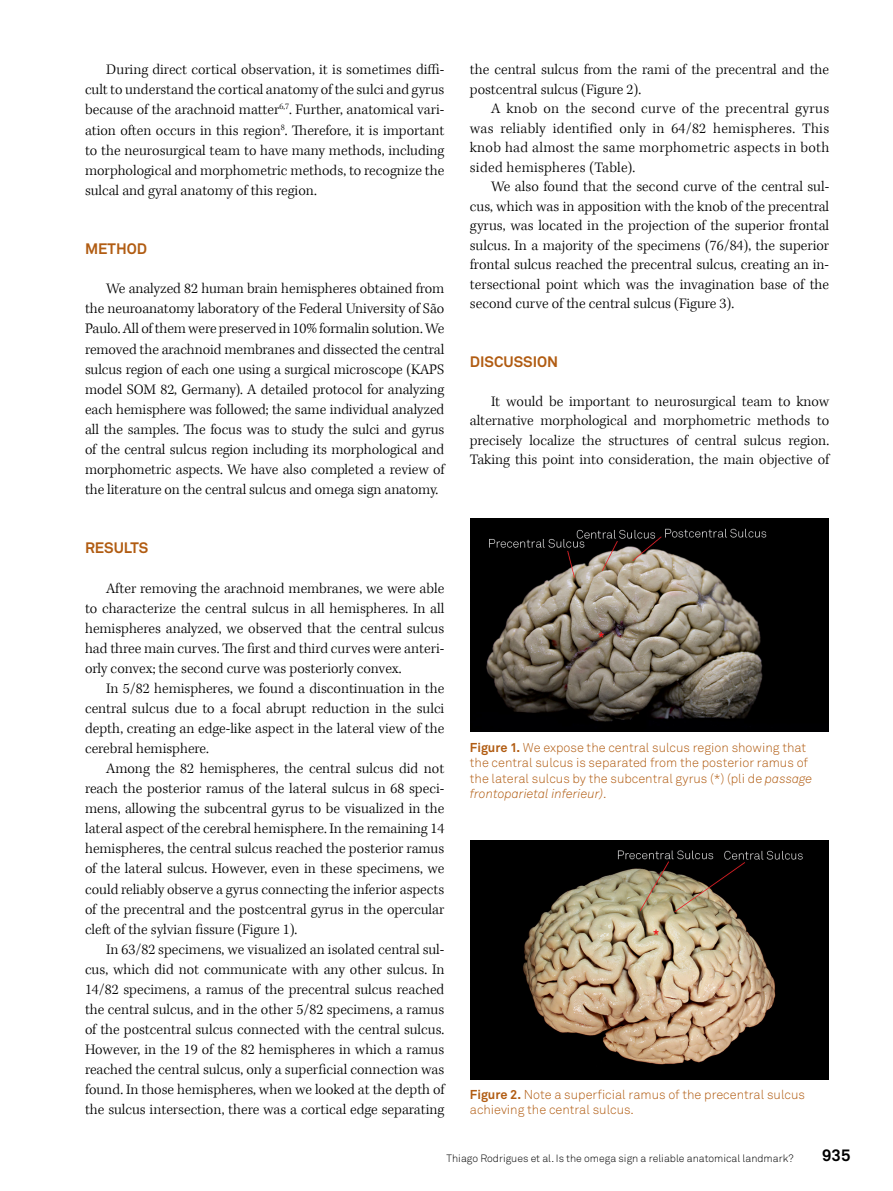
<style>
.page{position:relative;width:893px;height:1191px;background:#fff}
.page>*{position:absolute;margin:0;border:0;box-sizing:border-box;transform-origin:0 0}
.t1{font:700 16.5px "Akkurat Pro";color:#000}
.t2{font:300 15px/20.1px "Kepler Std";color:#000;text-align:justify}
.t3{font:700 15px "Akkurat Pro";color:#b15c12}
.t4{font:12.75px/15.3px "Akkurat Light Pro";color:#b15c12}
.t5{font:10.5px "Akkurat Light Pro";color:#000}
.s1{font-family:"Akkurat Pro";font-weight:700}
.s2{font-style:italic}
</style>
<div class="page">
<img style="left:470px;top:518px;width:359px;height:214px">
<img style="left:470px;top:841px;width:359px;height:238px">
<p class="t2" style="left:85px;top:60px;width:361px;text-indent:21px">During direct cortical observation, it is sometimes diffi&shy;cult to understand the cortical anatomy of the sulci and gyrus because of the arachnoid matter<sup>6,7</sup>. Further, anatomical vari&shy;ation often occurs in this region<sup>8</sup>. Therefore, it is important to the neurosurgical team to have many methods, including morphological and morphometric methods, to recognize the sulcal and gyral anatomy of this region.</p>
<p class="t3" style="left:85px;top:239px;width:64px">M ETHOD</p>
<p class="t2" style="left:85px;top:279px;width:361px;text-indent:21px">We analyzed 82 human brain hemispheres obtained from the neuroanatomy laboratory of the Federal University of São Paulo. All of them were preserved in 10% formalin solution. We removed the arachnoid membranes and dissected the central sulcus region of each one using a surgical microscope (KAPS model SOM 82, Germany). A detailed protocol for analyzing each hemisphere was followed; the same individual analyzed all the samples. The focus was to study the sulci and gyrus of the central sulcus region including its morphological and morphometric aspects. We have also completed a review of the literature on the central sulcus and omega sign anatomy.</p>
<p class="t3" style="left:85px;top:538px;width:65px">RESULTS</p>
<p class="t2" style="left:85px;top:578px;width:361px;text-indent:21px">After removing the arachnoid membranes, we were able to characterize the central sulcus in all hemispheres. In all hemispheres analyzed, we observed that the central sulcus had three main curves. The first and third curves were anteri&shy;orly convex; the second curve was posteriorly convex.</p>
<p class="t2" style="left:85px;top:679px;width:361px;text-indent:21px">In 5/82 hemispheres, we found a discontinuation in the central sulcus due to a focal abrupt reduction in the sulci depth, creating an edge-like aspect in the lateral view of the cerebral hemisphere.</p>
<p class="t2" style="left:85px;top:759px;width:361px;text-indent:21px">Among the 82 hemispheres, the central sulcus did not reach the posterior ramus of the lateral sulcus in 68 speci&shy;mens, allowing the subcentral gyrus to be visualized in the lateral aspect of the cerebral hemisphere. In the remaining 14 hemispheres, the central sulcus reached the posterior ramus of the lateral sulcus. However, even in these specimens, we could reliably observe a gyrus connecting the inferior aspects of the precentral and the postcentral gyrus in the opercular cleft of the sylvian fissure (Figure 1).</p>
<p class="t2" style="left:85px;top:939px;width:361px;text-indent:21px">In 63/82 specimens, we visualized an isolated central sul&shy;cus, which did not communicate with any other sulcus. In 14/82 specimens, a ramus of the precentral sulcus reached the central sulcus, and in the other 5/82 specimens, a ramus of the postcentral sulcus connected with the central sulcus.<br>However, in the 19 of the 82 hemispheres in which a ramus reached the central sulcus, only a superficial connection was found. In those hemispheres, when we looked at the depth of the sulcus intersection, there was a cortical edge separating</p>
<p class="t2" style="left:470px;top:60px;width:361px;line-height:19.5px">the central sulcus from the rami of the precentral and the postcentral sulcus (Figure 2).</p>
<p class="t2" style="left:470px;top:99px;width:361px;line-height:19.5px;text-indent:21px">A knob on the second curve of the precentral gyrus was reliably identified only in 64/82 hemispheres. This knob had almost the same morphometric aspects in both sided hemispheres (Table).</p>
<p class="t2" style="left:470px;top:177px;width:361px;line-height:19.5px;text-indent:21px">We also found that the second curve of the central sul&shy;cus, which was in apposition with the knob of the precentral gyrus, was located in the projection of the superior frontal sulcus. In a majority of the specimens (76/84), the superior frontal sulcus reached the precentral sulcus, creating an in&shy;tersectional point which was the invagination base of the second curve of the central sulcus (Figure 3).</p>
<p class="t3" style="left:470px;top:352px;width:90px">DISCUSSION</p>
<p class="t2" style="left:470px;top:392px;width:361px;line-height:19.5px;text-indent:21px">It would be important to neurosurgical team to know alternative morphological and morphometric methods to precisely localize the structures of central sulcus region.<br>Taking this point into consideration, the main objective of</p>
<p class="t4" style="left:470px;top:740px;width:344px"><span class="s1">FIGURE 1.</span> We expose the central sulcus region showing that the central sulcus is separated from the posterior ramus of the lateral sulcus by the subcentral gyrus (*) (pli de <span class="s2">passage frontoparietal inferieur)</span>.</p>
<p class="t4" style="left:470px;top:1087px;width:337px"><span class="s1">FIGURE 2.</span> Note a superficial ramus of the precentral sulcus achieving the central sulcus.</p>
<p class="t5" style="left:447px;top:1151px;width:348px">Thiago Rodrigues et al. Is the omega sign a reliable anatomical landmark?</p>
<p class="t1" style="left:822px;top:1145px;width:30px">935</p>
</div>
